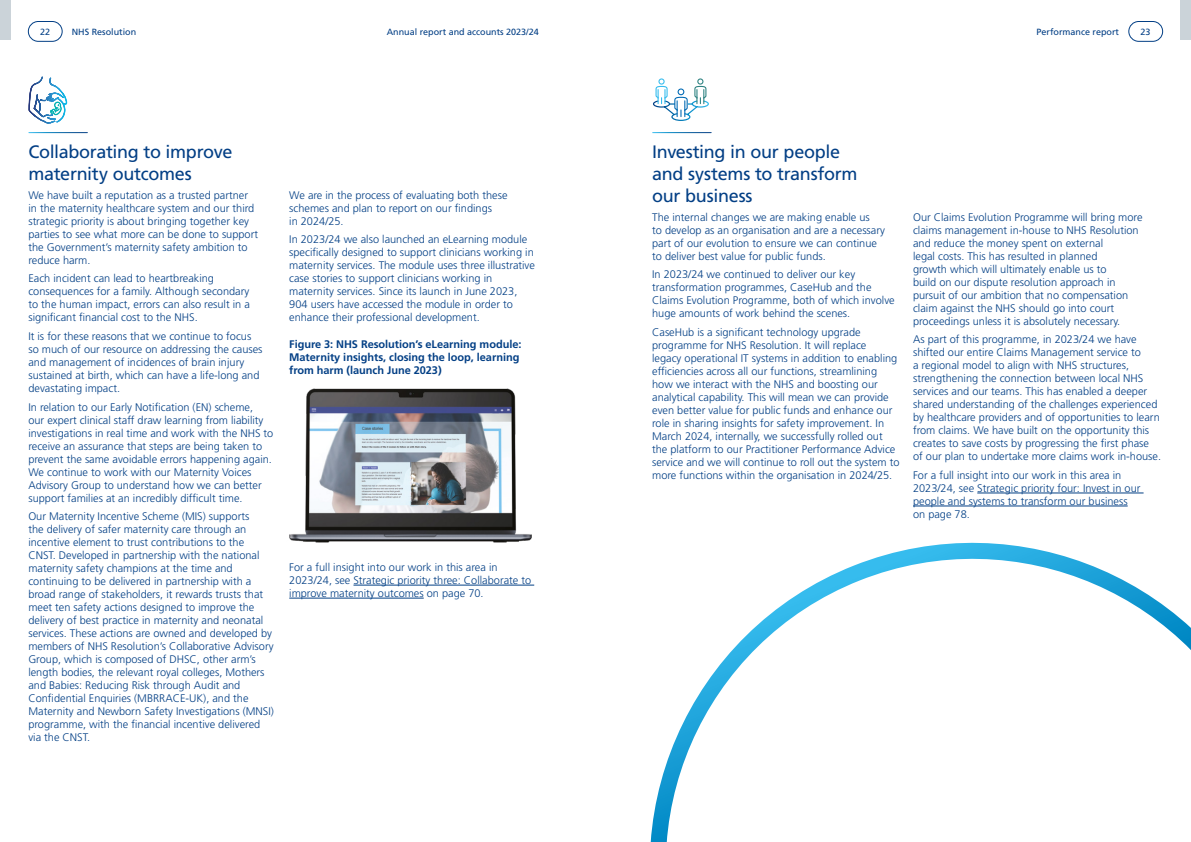
<style>
.page{position:relative;width:1191px;height:842px;background:#fff}
.page>*{position:absolute;margin:0;border:0;box-sizing:border-box;transform-origin:0 0}
.H2_SUB{font:18px/22px "Frutiger LT Std";letter-spacing:-.02em;color:#033f85}
.Body_copy{font:300 11px/13px "Frutiger LT Std";color:#033f85}
.Figure_legend{font:700 11px/13px "Frutiger LT Std";letter-spacing:-.005em;color:#033f85}
.t1{font:9px "Frutiger LT Std";color:#033f85}
</style>
<div class="page">
<img style="left:289px;top:388px;width:243px;height:155px">
<hr style="left:353px;top:585px;width:181px;height:1px;background:#033f85">
<hr style="left:289px;top:598px;width:135px;height:1px;background:#033f85">
<svg style="left:650px;top:492px;width:541px;height:350px"></svg>
<div style="left:697px;top:78px;width:6px;height:7px;border:1px solid #2d8281;border-radius:50%"></div>
<div style="left:658px;top:78px;width:6px;height:7px;border:1px solid #36bcee;border-radius:50%"></div>
<svg style="left:653px;top:85px;width:56px;height:36px"></svg>
<div style="left:28px;top:21px;width:35px;height:21px;border:1px solid #033f85;border-radius:10px"></div>
<div style="left:0;top:0;width:11px;height:40px;background:#cbd3d9"></div>
<div style="left:1179px;top:0;width:12px;height:40px;background:#cbd3d9"></div>
<div style="left:1128px;top:21px;width:35px;height:21px;border:1px solid #033f85;border-radius:10px"></div>
<svg style="left:28px;top:76px;width:39px;height:48px"></svg>
<p class="t1" style="left:40px;top:26px;width:12px">22</p>
<p class="t1" style="left:72px;top:27px;width:66px">NHS Resolution</p>
<p class="t1" style="left:387px;top:26px;width:154px">Annual report and accounts 2023/24</p>
<p class="t1" style="left:1036px;top:26px;width:84px">Performance report</p>
<p class="t1" style="left:1140px;top:26px;width:12px">23</p>
<h2 class="H2_SUB" style="left:28px;top:141px;width:205px">Collaborating to improve maternity outcomes</h2>
<p class="Body_copy" style="left:28px;top:188px;width:231px">We have built a reputation as a trusted partner in the maternity healthcare system and our third strategic priority is about bringing together key parties to see what more can be done to support the Government’s maternity safety ambition to reduce harm.</p>
<p class="Body_copy" style="left:28px;top:272px;width:223px">Each incident can lead to heartbreaking consequences for a family. Although secondary to the human impact, errors can also result in a significant financial cost to the NHS.</p>
<p class="Body_copy" style="left:28px;top:330px;width:236px">It is for these reasons that we continue to focus so much of our resource on addressing the causes and management of incidences of brain injury sustained at birth, which can have a life-long and devastating impact.</p>
<p class="Body_copy" style="left:28px;top:400px;width:246px">In relation to our Early Notification (EN) scheme,<br>our expert clinical staff draw learning from liability investigations in real time and work with the NHS to receive an assurance that steps are being taken to prevent the same avoidable errors happening again.<br>We continue to work with our Maternity Voices Advisory Group to understand how we can better support families at an incredibly difficult time.</p>
<p class="Body_copy" style="left:28px;top:510px;width:247px">Our Maternity Incentive Scheme (MIS) supports<br>the delivery of safer maternity care through an incentive element to trust contributions to the CNST. Developed in partnership with the national maternity safety champions at the time and continuing to be delivered in partnership with a broad range of stakeholders, it rewards trusts that meet ten safety actions designed to improve the delivery of best practice in maternity and neonatal services. These actions are owned and developed by members of NHS Resolution’s Collaborative Advisory Group, which is composed of DHSC, other arm’s length bodies, the relevant royal colleges, Mothers and Babies: Reducing Risk through Audit and Confidential Enquiries (MBRRACE-UK), and the Maternity and Newborn Safety Investigations (MNSI) programme, with the financial incentive delivered via the CNST.</p>
<p class="Body_copy" style="left:289px;top:188px;width:220px">We are in the process of evaluating both these schemes and plan to report on our findings<br>in 2024/25.</p>
<p class="Body_copy" style="left:289px;top:233px;width:247px">In 2023/24 we also launched an eLearning module specifically designed to support clinicians working in maternity services. The module uses three illustrative case stories to support clinicians working in maternity services. Since its launch in June 2023, 904 users have accessed the module in order to enhance their professional development.</p>
<p class="Figure_legend" style="left:289px;top:337px;width:234px">Figure 3: NHS Resolution’s eLearning module:<br>Maternity insights, closing the loop, learning from harm (launch June 2023)</p>
<p class="Body_copy" style="left:289px;top:561px;width:243px">For a full insight into our work in this area in<br>2023/24, see Strategic priority three: Collaborate to improve maternity outcomes on page 70.</p>
<h2 class="H2_SUB" style="left:652px;top:141px;width:207px">Investing in our people and systems to transform our business</h2>
<p class="Body_copy" style="left:652px;top:210px;width:234px">The internal changes we are making enable us<br>to develop as an organisation and are a necessary part of our evolution to ensure we can continue to deliver best value for public funds.</p>
<p class="Body_copy" style="left:652px;top:268px;width:244px">In 2023/24 we continued to deliver our key transformation programmes, CaseHub and the Claims Evolution Programme, both of which involve huge amounts of work behind the scenes.</p>
<p class="Body_copy" style="left:652px;top:326px;width:249px">CaseHub is a significant technology upgrade programme for NHS Resolution. It will replace<br>legacy operational IT systems in addition to enabling efficiencies across all our functions, streamlining how we interact with the NHS and boosting our analytical capability. This will mean we can provide even better value for public funds and enhance our role in sharing insights for safety improvement. In March 2024, internally, we successfully rolled out the platform to our Practitioner Performance Advice service and we will continue to roll out the system to more functions within the organisation in 2024/25.</p>
<p class="Body_copy" style="left:913px;top:210px;width:231px">Our Claims Evolution Programme will bring more claims management in-house to NHS Resolution and reduce the money spent on external<br>legal costs. This has resulted in planned<br>growth which will ultimately enable us to<br>build on our dispute resolution approach in pursuit of our ambition that no compensation claim against the NHS should go into court proceedings unless it is absolutely necessary.</p>
<p class="Body_copy" style="left:913px;top:333px;width:249px">As part of this programme, in 2023/24 we have shifted our entire Claims Management service to<br>a regional model to align with NHS structures, strengthening the connection between local NHS services and our teams. This has enabled a deeper shared understanding of the challenges experienced by healthcare providers and of opportunities to learn from claims. We have built on the opportunity this creates to save costs by progressing the first phase of our plan to undertake more claims work in-house.</p>
<p class="Body_copy" style="left:913px;top:469px;width:229px">For a full insight into our work in this area in 2023/24, see Strategic priority four: Invest in our people and systems to transform our business on page 78.</p>
</div>
